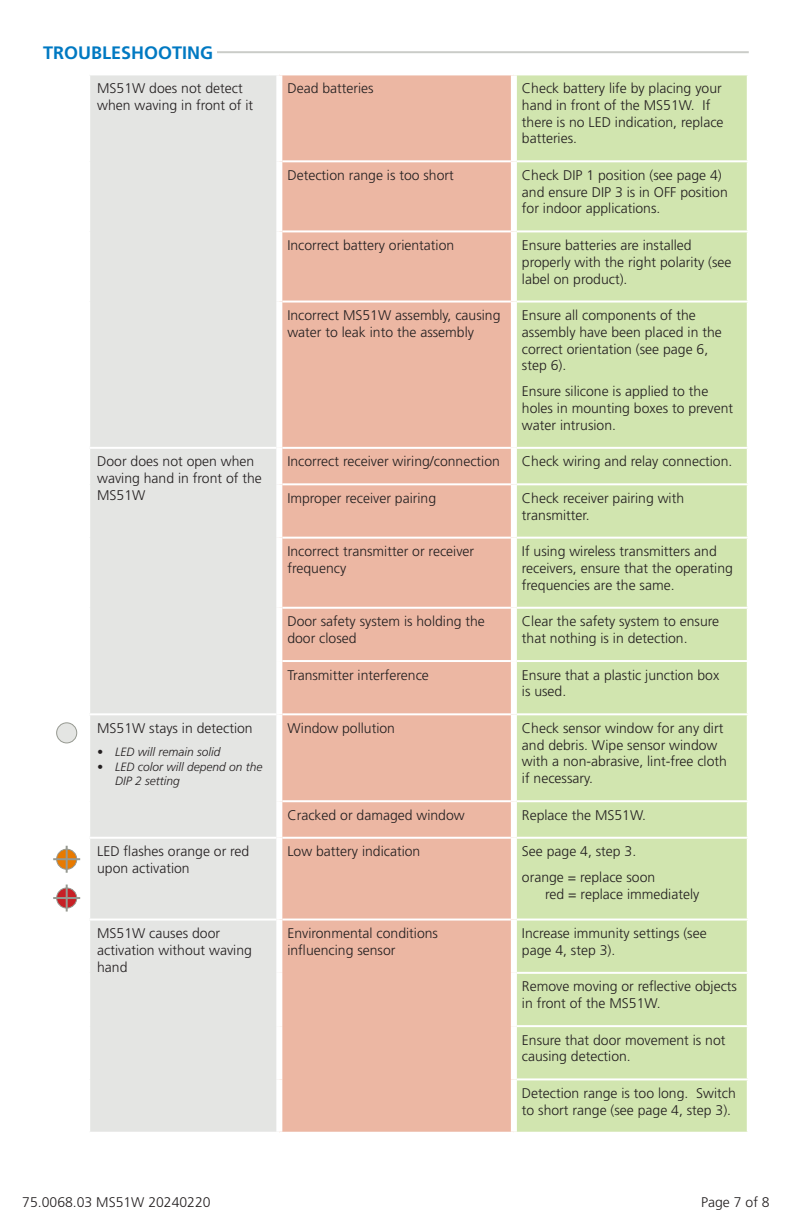
<style>
.page{position:relative;width:792px;height:1224px;background:#fff}
.page>*{position:absolute;margin:0;border:0;box-sizing:border-box;transform-origin:0 0}
.t1{font:700 18px "Frutiger LT Std";color:#0079c2}
.t2{font:300 14px/16.8px "Frutiger LT Std";color:#231f20}
.t3{font:italic 300 12px/14.4px "Frutiger LT Std";color:#231f20}
</style>
<div class="page">
<hr style="left:43px;top:51px;width:706px;height:2px;background:#969991">
<div style="left:43px;top:43px;width:173px;height:18px;background:#fff"></div>
<div style="left:90px;top:75px;width:186px;height:1057px;background:#e4e5e3"></div>
<div style="left:282px;top:75px;width:229px;height:1057px;background:#ecb7a3"></div>
<div style="left:517px;top:75px;width:230px;height:1057px;background:#d1e5af"></div>
<div style="left:90px;top:715px;width:186px;height:204px;background:#e4e5e3"></div>
<hr style="left:282px;top:160px;width:229px;height:2px;background:#fff">
<hr style="left:517px;top:160px;width:232px;height:2px;background:#fff">
<hr style="left:282px;top:230px;width:229px;height:2px;background:#fff">
<hr style="left:517px;top:230px;width:232px;height:2px;background:#fff">
<hr style="left:282px;top:301px;width:229px;height:2px;background:#fff">
<hr style="left:517px;top:301px;width:232px;height:2px;background:#fff">
<hr style="left:89px;top:447px;width:187px;height:2px;background:#fff">
<hr style="left:282px;top:447px;width:229px;height:2px;background:#fff">
<hr style="left:517px;top:447px;width:232px;height:2px;background:#fff">
<hr style="left:282px;top:483px;width:229px;height:2px;background:#fff">
<hr style="left:517px;top:483px;width:232px;height:2px;background:#fff">
<hr style="left:282px;top:537px;width:229px;height:2px;background:#fff">
<hr style="left:517px;top:537px;width:232px;height:2px;background:#fff">
<hr style="left:282px;top:607px;width:229px;height:2px;background:#fff">
<hr style="left:517px;top:607px;width:232px;height:2px;background:#fff">
<hr style="left:282px;top:660px;width:229px;height:2px;background:#fff">
<hr style="left:517px;top:660px;width:232px;height:2px;background:#fff">
<hr style="left:89px;top:713px;width:187px;height:2px;background:#fff">
<hr style="left:282px;top:713px;width:229px;height:2px;background:#fff">
<hr style="left:517px;top:713px;width:232px;height:2px;background:#fff">
<hr style="left:282px;top:800px;width:229px;height:2px;background:#fff">
<hr style="left:517px;top:800px;width:232px;height:2px;background:#fff">
<hr style="left:89px;top:837px;width:187px;height:2px;background:#fff">
<hr style="left:282px;top:837px;width:229px;height:2px;background:#fff">
<hr style="left:517px;top:837px;width:232px;height:2px;background:#fff">
<hr style="left:89px;top:919px;width:187px;height:2px;background:#fff">
<hr style="left:282px;top:919px;width:229px;height:2px;background:#fff">
<hr style="left:517px;top:919px;width:232px;height:2px;background:#fff">
<hr style="left:517px;top:972px;width:232px;height:2px;background:#fff">
<hr style="left:517px;top:1025px;width:232px;height:2px;background:#fff">
<hr style="left:517px;top:1078px;width:232px;height:2px;background:#fff">
<div style="left:57px;top:723px;width:20px;height:20px;background:#e4e5e3;border-radius:50%"></div>
<div style="left:56px;top:722px;width:21px;height:21px;border:1px solid #969991;border-radius:50%"></div>
<svg style="left:57px;top:849px;width:20px;height:20px"></svg>
<div style="left:56px;top:849px;width:21px;height:21px;border:1px solid #969991;border-radius:50%"></div>
<hr style="left:66px;top:846px;width:2px;height:27px;background:#969991">
<hr style="left:53px;top:858px;width:27px;height:2px;background:#969991">
<svg style="left:57px;top:888px;width:20px;height:20px"></svg>
<div style="left:56px;top:887px;width:21px;height:22px;border:1px solid #969991;border-radius:50%"></div>
<hr style="left:66px;top:885px;width:2px;height:27px;background:#969991">
<hr style="left:53px;top:897px;width:27px;height:2px;background:#969991">
<p class="t1" style="left:43px;top:42px;width:172px">TROUBLESHOOTING</p>
<p class="t2" style="left:97px;top:80px;width:158px">MS51W does not detect when waving in front of it</p>
<p class="t2" style="left:287px;top:80px;width:88px">Dead batteries</p>
<p class="t2" style="left:522px;top:80px;width:203px">Check battery life by placing your hand in front of the MS51W. If there is no LED indication, replace batteries.</p>
<p class="t2" style="left:287px;top:167px;width:168px">Detection range is too short</p>
<p class="t2" style="left:522px;top:167px;width:207px">Check DIP 1 position (see page 4) and ensure DIP 3 is in OFF position for indoor applications.</p>
<p class="t2" style="left:287px;top:237px;width:168px">Incorrect battery orientation</p>
<p class="t2" style="left:522px;top:237px;width:211px">Ensure batteries are installed properly with the right polarity (see label on product).</p>
<p class="t2" style="left:287px;top:307px;width:215px">Incorrect MS51W assembly, causing water to leak into the assembly</p>
<p class="t2" style="left:522px;top:307px;width:201px">Ensure all components of the assembly have been placed in the correct orientation (see page 6, step 6).</p>
<p class="t2" style="left:522px;top:383px;width:213px">Ensure silicone is applied to the holes in mounting boxes to prevent water intrusion.</p>
<p class="t2" style="left:97px;top:453px;width:166px">Door does not open when waving hand in front of the<br>MS51W</p>
<p class="t2" style="left:287px;top:453px;width:214px">Incorrect receiver wiring/connection</p>
<p class="t2" style="left:522px;top:453px;width:212px">Check wiring and relay connection.</p>
<p class="t2" style="left:287px;top:490px;width:150px">Improper receiver pairing</p>
<p class="t2" style="left:522px;top:490px;width:164px">Check receiver pairing with transmitter.</p>
<p class="t2" style="left:287px;top:543px;width:188px">Incorrect transmitter or receiver frequency</p>
<p class="t2" style="left:522px;top:543px;width:213px">If using wireless transmitters and receivers, ensure that the operating frequencies are the same.</p>
<p class="t2" style="left:287px;top:613px;width:199px">Door safety system is holding the door closed</p>
<p class="t2" style="left:522px;top:613px;width:199px">Clear the safety system to ensure that nothing is in detection.</p>
<p class="t2" style="left:287px;top:667px;width:143px">Transmitter interference</p>
<p class="t2" style="left:522px;top:667px;width:199px">Ensure that a plastic junction box is used.</p>
<p class="t2" style="left:97px;top:720px;width:157px">MS51W stays in detection</p>
<p class="t3" style="left:97px;top:745px;width:125px">• LED will remain solid</p>
<p class="t3" style="left:115px;top:759px;width:149px;text-indent:-18px">• LED color will depend on the<br>DIP 2 setting</p>
<p class="t2" style="left:287px;top:720px;width:109px">Window pollution</p>
<p class="t2" style="left:522px;top:720px;width:207px">Check sensor window for any dirt and debris. Wipe sensor window with a non-abrasive, lint-free cloth if necessary.</p>
<p class="t2" style="left:287px;top:807px;width:179px">Cracked or damaged window</p>
<p class="t2" style="left:522px;top:807px;width:126px">Replace the MS51W.</p>
<p class="t2" style="left:97px;top:843px;width:154px">LED flashes orange or red upon activation</p>
<p class="t2" style="left:287px;top:843px;width:134px">Low battery indication</p>
<p class="t2" style="left:522px;top:843px;width:116px">See page 4, step 3.</p>
<p class="t2" style="left:522px;top:869px;width:135px">orange = replace soon</p>
<p class="t2" style="left:545px;top:886px;width:156px">red = replace immediately</p>
<p class="t2" style="left:97px;top:925px;width:156px">MS51W causes door activation without waving hand</p>
<p class="t2" style="left:287px;top:925px;width:152px">Environmental conditions influencing sensor</p>
<p class="t2" style="left:522px;top:925px;width:186px">Increase immunity settings (see page 4, step 3).</p>
<p class="t2" style="left:522px;top:978px;width:217px">Remove moving or reflective objects in front of the MS51W.</p>
<p class="t2" style="left:522px;top:1032px;width:205px">Ensure that door movement is not causing detection.</p>
<p class="t2" style="left:522px;top:1085px;width:215px">Detection range is too long. Switch to short range (see page 4, step 3).</p>
<p class="t2" style="left:22px;top:1194px;width:190px">75.0068.03 MS51W 20240220</p>
<p class="t2" style="left:701px;top:1194px;width:70px">Page 7 of 8</p>
</div>
